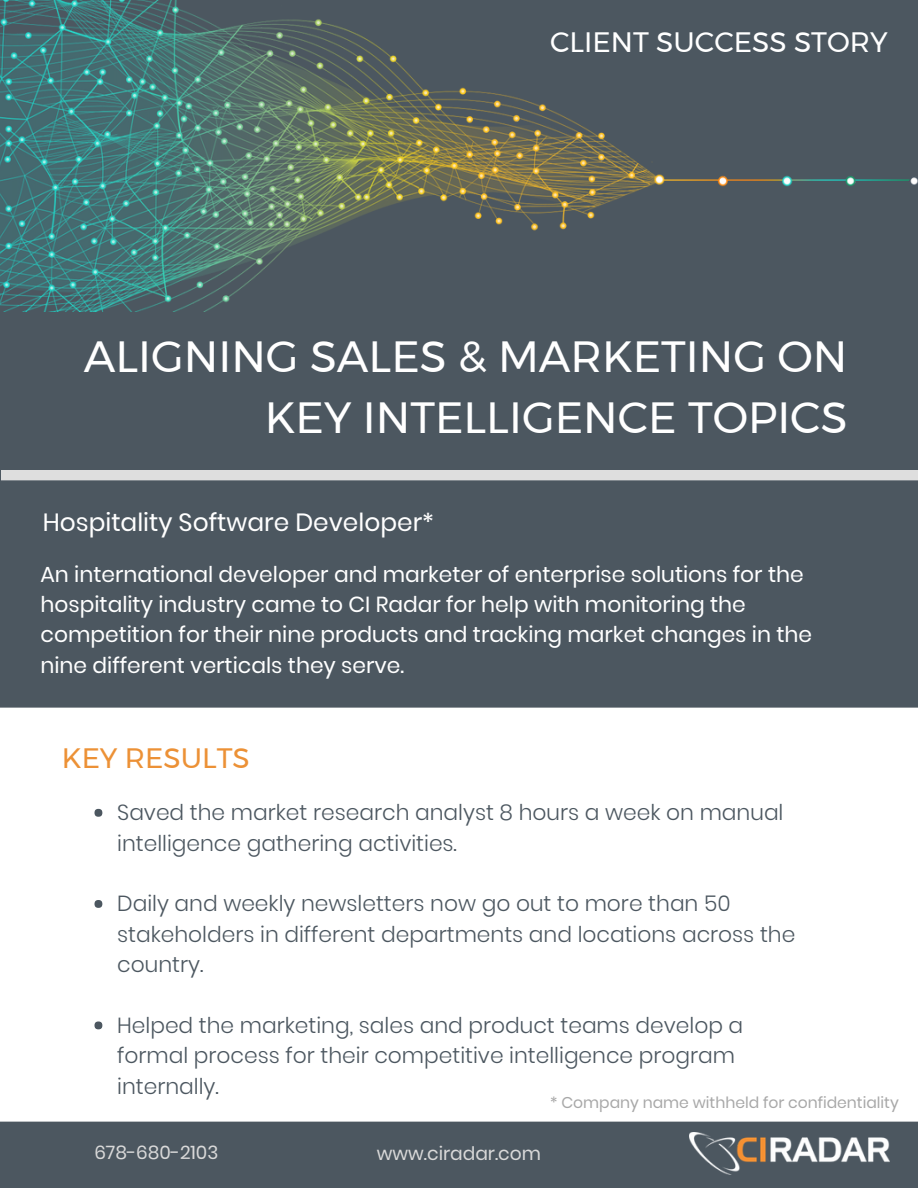
<style>
.page{position:relative;width:918px;height:1188px;background:#4c5760}
.page>*{position:absolute;margin:0;border:0;box-sizing:border-box;transform-origin:0 0}
.t1{font:43.65px/60.8px "Montserrat";color:#fff;text-align:right}
.t2{font:28.05px "Montserrat";color:#fff}
.t3{font:28.05px "Montserrat";color:#ec9136}
.t4{font:24.9px "Poppins";color:#fff}
.t5{font:300 21.75px/30.3px "Poppins";color:#4c5760}
.t6{font:21.75px/30.3px "Poppins";color:#fff}
.t7{font:18.75px "Poppins";color:#d9d9d9}
.t8{font:15.6px "Poppins";color:#a8a8a8}
</style>
<div class="page">
<div style="left:0;top:704px;width:918px;height:484px;background:#fff"></div>
<img style="left:0;top:0;width:918px;height:312px">
<div style="left:2px;top:470px;width:916px;height:10px;background:#dedede"></div>
<div style="left:0;top:480px;width:918px;height:228px;background:#4c5760"></div>
<div style="left:94px;top:809px;width:8px;height:8px;background:#4c5760;border-radius:50%"></div>
<div style="left:94px;top:900px;width:8px;height:8px;background:#4c5760;border-radius:50%"></div>
<div style="left:94px;top:1022px;width:8px;height:7px;background:#4c5760;border-radius:50%"></div>
<div style="left:0;top:1122px;width:918px;height:66px;background:#4c5760"></div>
<img style="left:690px;top:1133px;width:200px;height:41px">
<p class="t2" style="left:550px;top:25px;width:339px">CLIENT SUCCESS STORY</p>
<h1 class="t1" style="left:84px;top:326px;width:765px">ALIGNING SALES &amp; MARKETING ON<br>KEY INTELLIGENCE TOPICS</h1>
<p class="t4" style="left:43px;top:505px;width:393px">Hospitality Software Developer*</p>
<p class="t6" style="left:40px;top:559px;width:773px">An international developer and marketer of enterprise solutions for the hospitality industry came to CI Radar for help with monitoring the competition for their nine products and tracking market changes in the nine different verticals they serve.</p>
<p class="t3" style="left:62px;top:741px;width:189px">KEY RESULTS</p>
<p class="t5" style="left:117px;top:797px;width:668px">Saved the market research analyst 8 hours a week on manual intelligence gathering activities.</p>
<p class="t5" style="left:117px;top:888px;width:680px">Daily and weekly newsletters now go out to more than 50 stakeholders in different departments and locations across the country.</p>
<p class="t5" style="left:117px;top:1010px;width:628px">Helped the marketing, sales and product teams develop a formal process for their competitive intelligence program internally.</p>
<p class="t8" style="left:550px;top:1092px;width:350px">* Company name withheld for confidentiality</p>
<p class="t7" style="left:94px;top:1139px;width:126px">678-680-2103</p>
<p class="t7" style="left:377px;top:1140px;width:166px">www.ciradar.com</p>
</div>
